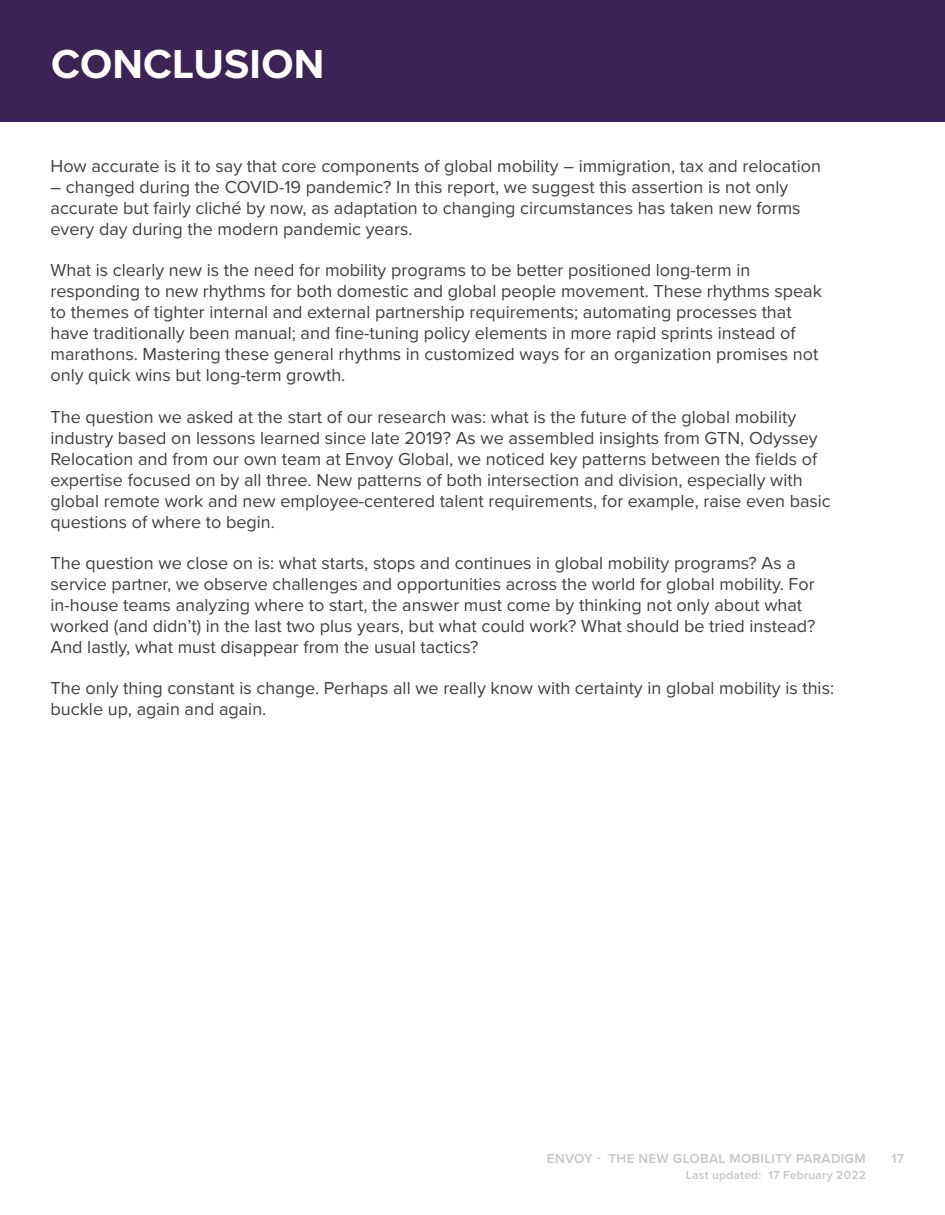
<style>
.page{position:relative;width:945px;height:1215px;background:#fff}
.page>*{position:absolute;margin:0;border:0;box-sizing:border-box;transform-origin:0 0}
.t1{font:700 42px "Proxima Nova";letter-spacing:.005em;color:#fff}
.t2{font:18px/21px "Proxima Nova";color:#414042}
.t3{font:600 13.5px "Proxima Nova";letter-spacing:.02em;color:#c6c6c6}
.t4{font:600 12px "Proxima Nova";letter-spacing:.02em;color:#c6c6c6}
</style>
<div class="page">
<div style="left:0;top:0;width:945px;height:122px;background:#3b2355"></div>
<p class="t1" style="left:51px;top:33px;width:275px">CONCLUSION</p>
<p class="t2" style="left:51px;top:155px;width:772px">How accurate is it to say that core components of global mobility – immigration, tax and relocation</p>
<p class="t2" style="left:51px;top:176px;width:752px">– changed during the COVID-19 pandemic? In this report, we suggest this assertion is not only accurate but fairly cliché by now, as adaptation to changing circumstances has taken new forms every day during the modern pandemic years.</p>
<p class="t2" style="left:51px;top:259px;width:773px">What is clearly new is the need for mobility programs to be better positioned long-term in responding to new rhythms for both domestic and global people movement. These rhythms speak to themes of tighter internal and external partnership requirements; automating processes that have traditionally been manual; and fine-tuning policy elements in more rapid sprints instead of marathons. Mastering these general rhythms in customized ways for an organization promises not only quick wins but long-term growth.</p>
<p class="t2" style="left:51px;top:405px;width:782px">The question we asked at the start of our research was: what is the future of the global mobility industry based on lessons learned since late 2019? As we assembled insights from GTN, Odyssey Relocation and from our own team at Envoy Global, we noticed key patterns between the fields of expertise focused on by all three. New patterns of both intersection and division, especially with global remote work and new employee-centered talent requirements, for example, raise even basic questions of where to begin.</p>
<p class="t2" style="left:51px;top:551px;width:766px">The question we close on is: what starts, stops and continues in global mobility programs? As a service partner, we observe challenges and opportunities across the world for global mobility. For in-house teams analyzing where to start, the answer must come by thinking not only about what worked (and didn’t) in the last two plus years, but what could work? What should be tried instead?<br>And lastly, what must disappear from the usual tactics?</p>
<p class="t2" style="left:51px;top:677px;width:785px">The only thing constant is change. Perhaps all we really know with certainty in global mobility is this: buckle up, again and again.</p>
<p class="t3" style="left:547px;top:1148px;width:320px">ENVOY - THE NEW GLOBAL MOBILITY PARADIGM</p>
<p class="t4" style="left:686px;top:1167px;width:181px">Last updated: 17 February 2022</p>
<p class="t3" style="left:892px;top:1148px;width:14px">17</p>
</div>
